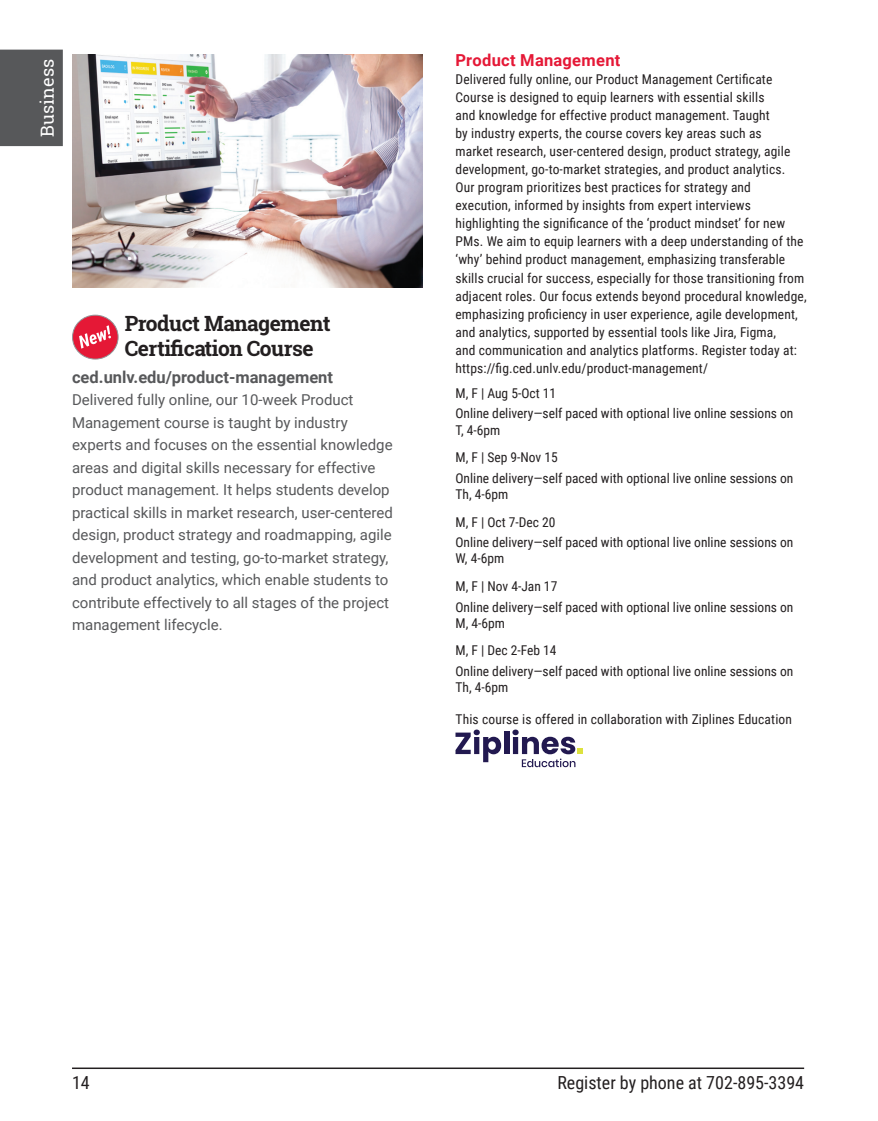
<style>
.page{position:relative;width:878px;height:1121px;background:#fff}
.page>*{position:absolute;margin:0;border:0;box-sizing:border-box;transform-origin:0 0}
.Group_Title{font:700 21px/25.2px "Roboto Slab";letter-spacing:-.025em;color:#231f20}
.t1{font:18px "Roboto Condensed";color:#231f20}
.t2{font:18px "Roboto Slab";letter-spacing:.01em;color:#fff}
.Group_Web_address{font:700 16.5px "Roboto";color:#57585a}
.courseTitle{font:700 16.5px "Roboto";letter-spacing:.015em;color:#e51836}
.Group_Blurb{font:15px/22.5px "Roboto";color:#57585a}
.courseDescription{font:13.5px/18px "Roboto Condensed";letter-spacing:.01em;color:#231f20}
.courseInfo{font:13.5px/16.2px "Roboto Condensed";color:#231f20}
</style>
<div class="page">
<div style="left:0;top:50px;width:63px;height:96px;background:#57585a"></div>
<hr style="left:72px;top:1067px;width:732px;height:2px;background:#231f20">
<svg style="left:512px;top:729px;width:71px;height:38px"></svg>
<div style="left:504px;top:731px;width:5px;height:23px;background:#221950"></div>
<svg style="left:455px;top:729px;width:46px;height:33px"></svg>
<div style="left:72px;top:315px;width:46px;height:44px;background:#e51836;border-radius:50%"></div>
<div style="left:72px;top:315px;width:46px;height:44px;border:1px solid #939598;border-radius:50%"></div>
<svg style="left:79px;top:325px;width:32px;height:23px"></svg>
<img style="left:72px;top:54px;width:350px;height:234px">
<h2 class="t2" style="left:35px;top:137px;width:80px;rotate:-90deg">Business</h2>
<h2 class="Group_Title" style="left:125px;top:311px;width:207px">Product Management<br>Certification Course</h2>
<h3 class="Group_Web_address" style="left:72px;top:365px;width:262px">ced.unlv.edu/product-management</h3>
<h3 class="Group_Blurb" style="left:72px;top:388px;width:322px">Delivered fully online, our 10-week Product Management course is taught by industry experts and focuses on the essential knowledge areas and digital skills necessary for effective product management. It helps students develop practical skills in market research, user-centered design, product strategy and roadmapping, agile development and testing, go-to-market strategy, and product analytics, which enable students to contribute effectively to all stages of the project management lifecycle.</h3>
<h2 class="courseTitle" style="left:455px;top:49px;width:166px">Product Management</h2>
<p class="courseDescription" style="left:455px;top:70px;width:352px">Delivered fully online, our Product Management Certificate Course is designed to equip learners with essential skills<br>and knowledge for effective product management. Taught<br>by industry experts, the course covers key areas such as<br>market research, user-centered design, product strategy, agile development, go-to-market strategies, and product analytics.<br>Our program prioritizes best practices for strategy and execution, informed by insights from expert interviews highlighting the significance of the ‘product mindset’ for new PMs. We aim to equip learners with a deep understanding of the ‘why’ behind product management, emphasizing transferable skills crucial for success, especially for those transitioning from adjacent roles. Our focus extends beyond procedural knowledge, emphasizing proficiency in user experience, agile development, and analytics, supported by essential tools like Jira, Figma,<br>and communication and analytics platforms. Register today at: https://fig.ced.unlv.edu/product-management/</p>
<p class="courseInfo" style="left:455px;top:384px;width:102px">M, F | Aug 5-Oct 11</p>
<p class="courseInfo" style="left:455px;top:405px;width:339px">Online delivery—self paced with optional live online sessions on<br>T, 4-6pm</p>
<p class="courseInfo" style="left:455px;top:449px;width:104px">M, F | Sep 9-Nov 15</p>
<p class="courseInfo" style="left:455px;top:469px;width:339px">Online delivery—self paced with optional live online sessions on<br>Th, 4-6pm</p>
<p class="courseInfo" style="left:455px;top:513px;width:102px">M, F | Oct 7-Dec 20</p>
<p class="courseInfo" style="left:455px;top:534px;width:339px">Online delivery—self paced with optional live online sessions on<br>W, 4-6pm</p>
<p class="courseInfo" style="left:455px;top:577px;width:103px">M, F | Nov 4-Jan 17</p>
<p class="courseInfo" style="left:455px;top:598px;width:339px">Online delivery—self paced with optional live online sessions on<br>M, 4-6pm</p>
<p class="courseInfo" style="left:455px;top:642px;width:103px">M, F | Dec 2-Feb 14</p>
<p class="courseInfo" style="left:455px;top:662px;width:339px">Online delivery—self paced with optional live online sessions on<br>Th, 4-6pm</p>
<p class="courseInfo" style="left:455px;top:710px;width:338px">This course is offered in collaboration with Ziplines Education</p>
<h2 class="t1" style="left:72px;top:1069px;width:19px">14</h2>
<h2 class="t1" style="left:557px;top:1069px;width:248px">Register by phone at 702-895-3394</h2>
</div>
